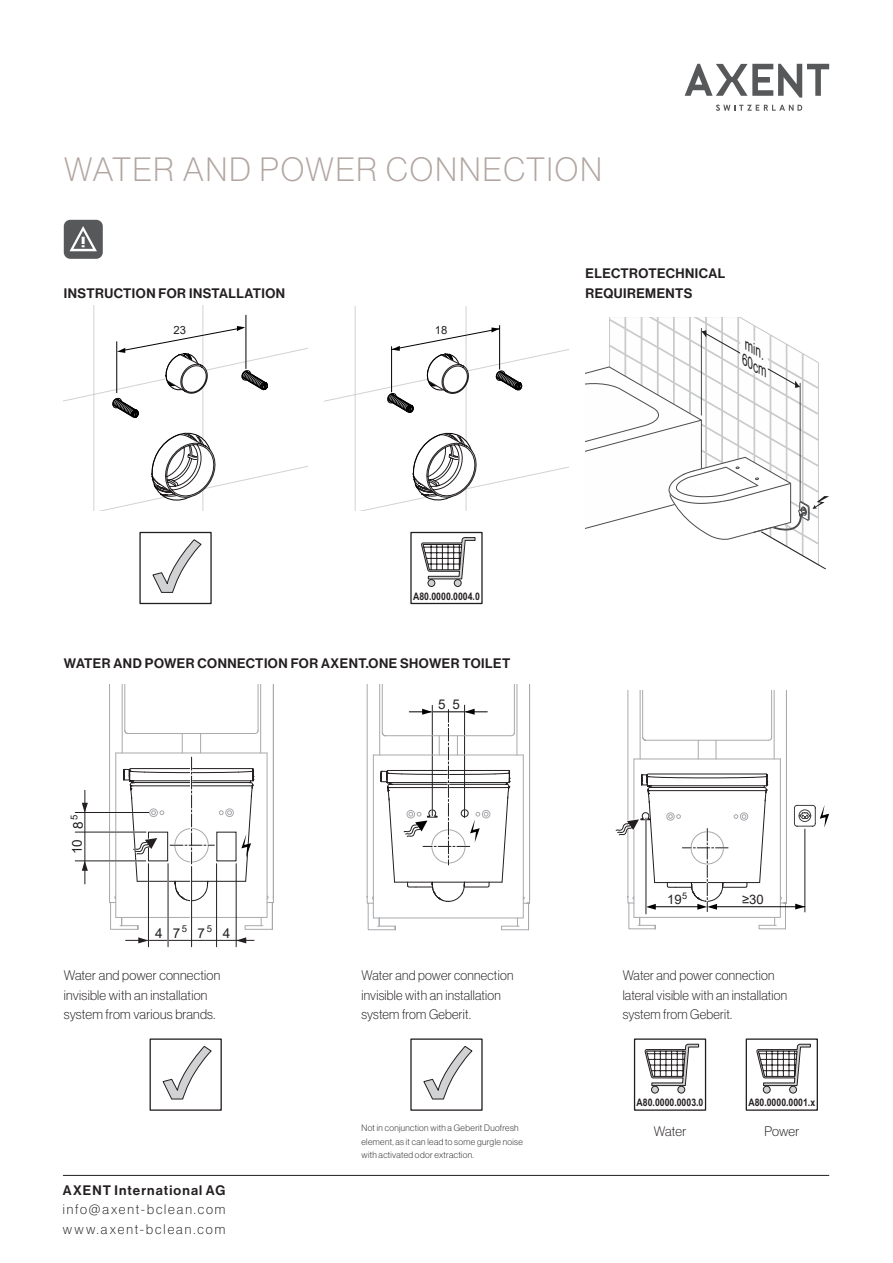
<style>
.page{position:relative;width:893px;height:1263px;background:#fff}
.page>*{position:absolute;margin:0;border:0;box-sizing:border-box;transform-origin:0 0}
.Main_Title{font:33px "N Haas Grotesk DS Pro 35 X Lt";letter-spacing:.06em;color:#b2a6a1}
.t1{font:italic 14.25px/14.2px "Arial";color:#231f20;scale:.82 1}
.Running_text{font:13.5px/19.5px "N Haas Grotesk DS Pro 35 X Lt";letter-spacing:.02em;color:#231f20}
.Titel_running_text{font:13.5px/19.5px "N Haas Grotesk DS Pro 65 Md";letter-spacing:.035em;color:#231f20}
.Running_text-2{font:13.5px/19.5px "N Haas Grotesk DS Pro 35 X Lt";letter-spacing:.145em;color:#231f20}
.Titel_running_text-2{font:13.5px "N Haas Grotesk DS Pro 65 Md";letter-spacing:.085em;color:#231f20}
.t2{font:13.5px "Arial";color:#231f20}
.t3{font:13.35px "Arial";color:#231f20}
.t4{font:13.05px "Arial";color:#231f20}
.t5{font:11.25px "Arial";color:#231f20}
.t6{font:700 10.35px "Arial";color:#231f20;scale:.84 1}
.t7{font:9.45px "Arial";color:#231f20}
.Text_Copy{font:9px/13.5px "N Haas Grotesk DS Pro 35 X Lt";letter-spacing:.04em;color:#231f20}
</style>
<div class="page">
<svg style="left:685px;top:64px;width:144px;height:34px"></svg>
<svg style="left:716px;top:105px;width:86px;height:6px"></svg>
<hr style="left:63px;top:1175px;width:766px;height:1px;background:#231f20">
<svg style="left:237px;top:937px;width:9px;height:6px"></svg>
<svg style="left:138px;top:937px;width:10px;height:6px"></svg>
<hr style="left:126px;top:940px;width:128px;height:1px;background:#231f20">
<svg style="left:82px;top:862px;width:6px;height:9px"></svg>
<svg style="left:82px;top:803px;width:6px;height:9px"></svg>
<hr style="left:191px;top:866px;width:1px;height:81px;background:#231f20">
<hr style="left:167px;top:864px;width:2px;height:83px;background:#fff">
<hr style="left:168px;top:864px;width:1px;height:83px;background:#231f20">
<hr style="left:148px;top:864px;width:1px;height:83px;background:#231f20">
<hr style="left:75px;top:812px;width:74px;height:1px;background:#231f20">
<hr style="left:75px;top:861px;width:71px;height:1px;background:#231f20">
<hr style="left:75px;top:832px;width:71px;height:1px;background:#231f20">
<hr style="left:85px;top:790px;width:1px;height:94px;background:#231f20">
<hr style="left:236px;top:864px;width:1px;height:83px;background:#231f20">
<hr style="left:216px;top:864px;width:1px;height:83px;background:#231f20">
<svg style="left:109px;top:685px;width:165px;height:244px"></svg>
<svg style="left:64px;top:306px;width:244px;height:204px"></svg>
<hr style="left:245px;top:320px;width:1px;height:49px;background:#fff">
<hr style="left:246px;top:315px;width:1px;height:54px;background:#000001">
<svg style="left:111px;top:326px;width:157px;height:179px"></svg>
<div style="left:64px;top:220px;width:39px;height:39px;background:#57585a;border-radius:7px"></div>
<svg style="left:69px;top:226px;width:28px;height:25px"></svg>
<svg style="left:367px;top:685px;width:163px;height:245px"></svg>
<svg style="left:794px;top:804px;width:35px;height:23px"></svg>
<hr style="left:805px;top:829px;width:1px;height:83px;background:#231f20">
<svg style="left:615px;top:691px;width:172px;height:238px"></svg>
<svg style="left:795px;top:904px;width:10px;height:5px"></svg>
<hr style="left:715px;top:906px;width:90px;height:1px;background:#000001">
<div style="left:150px;top:1038px;width:72px;height:73px;border:1px solid #231f20"></div>
<svg style="left:162px;top:1046px;width:50px;height:54px"></svg>
<div style="left:410px;top:1038px;width:73px;height:73px;border:1px solid #231f20"></div>
<svg style="left:423px;top:1046px;width:50px;height:54px"></svg>
<div style="left:634px;top:1038px;width:72px;height:73px;border:1px solid #231f20"></div>
<div style="left:651px;top:1086px;width:7px;height:7px;background:#d1d2d4;border-radius:50%"></div>
<div style="left:651px;top:1086px;width:8px;height:7px;border:1px solid #231f20;border-radius:50%"></div>
<div style="left:678px;top:1086px;width:7px;height:7px;background:#d1d2d4;border-radius:50%"></div>
<div style="left:677px;top:1086px;width:8px;height:7px;border:1px solid #231f20;border-radius:50%"></div>
<svg style="left:644px;top:1043px;width:55px;height:43px"></svg>
<div style="left:746px;top:1038px;width:72px;height:73px;border:1px solid #231f20"></div>
<div style="left:763px;top:1086px;width:7px;height:7px;background:#d1d2d4;border-radius:50%"></div>
<div style="left:763px;top:1086px;width:8px;height:7px;border:1px solid #231f20;border-radius:50%"></div>
<div style="left:790px;top:1086px;width:6px;height:7px;background:#d1d2d4;border-radius:50%"></div>
<div style="left:789px;top:1086px;width:8px;height:7px;border:1px solid #231f20;border-radius:50%"></div>
<svg style="left:756px;top:1043px;width:55px;height:43px"></svg>
<div style="left:410px;top:532px;width:73px;height:72px;border:1px solid #231f20"></div>
<div style="left:428px;top:580px;width:7px;height:6px;background:#d1d2d4;border-radius:50%"></div>
<div style="left:427px;top:579px;width:8px;height:8px;border:1px solid #231f20;border-radius:50%"></div>
<div style="left:454px;top:580px;width:7px;height:6px;background:#d1d2d4;border-radius:50%"></div>
<div style="left:454px;top:579px;width:8px;height:8px;border:1px solid #231f20;border-radius:50%"></div>
<svg style="left:421px;top:537px;width:55px;height:43px"></svg>
<div style="left:139px;top:532px;width:73px;height:72px;border:1px solid #231f20"></div>
<svg style="left:152px;top:540px;width:50px;height:53px"></svg>
<svg style="left:325px;top:306px;width:243px;height:204px"></svg>
<hr style="left:499px;top:321px;width:1px;height:49px;background:#fff">
<hr style="left:499px;top:325px;width:1px;height:44px;background:#000001">
<svg style="left:386px;top:327px;width:178px;height:178px"></svg>
<svg style="left:585px;top:318px;width:244px;height:252px"></svg>
<p class="Main_Title" style="left:64px;top:151px;width:539px">WATER AND POWER CONNECTION</p>
<p class="Titel_running_text" style="left:64px;top:284px;width:223px">INSTRUCTION FOR INSTALLATION</p>
<p class="t5" style="left:174px;top:322px;width:14px">23</p>
<p class="t5" style="left:435px;top:322px;width:14px">18</p>
<p class="Titel_running_text" style="left:585px;top:264px;width:141px">ELECTROTECHNICAL<br>REQUIREMENTS</p>
<p class="t1" style="left:755px;top:341px;width:36px;text-indent:-5px;rotate:30deg">min.<br>60cm</p>
<p class="t6" style="left:413px;top:589px;width:81px">A80.0000.0004.0</p>
<p class="Titel_running_text" style="left:64px;top:654px;width:448px">WATER AND POWER CONNECTION FOR AXENT.ONE SHOWER TOILET</p>
<p class="t2" style="left:69px;top:829px;width:16px;rotate:-90deg">8<sup>5</sup></p>
<p class="t2" style="left:68px;top:854px;width:17px;rotate:-90deg">10</p>
<p class="t2" style="left:155px;top:924px;width:9px">4</p>
<p class="t2" style="left:173px;top:924px;width:16px">7<sup>5</sup></p>
<p class="t7" style="left:207px;top:922px;width:7px">5</p>
<p class="t2" style="left:198px;top:924px;width:9px">7</p>
<p class="t2" style="left:223px;top:924px;width:9px">4</p>
<p class="t3" style="left:438px;top:695px;width:23px">5 5</p>
<p class="Running_text" style="left:64px;top:966px;width:158px">Water and power connection invisible with an installation system from various brands.</p>
<p class="Running_text" style="left:361px;top:966px;width:153px">Water and power connection invisible with an installation system from Geberit.</p>
<p class="Titel_running_text-2" style="left:63px;top:1182px;width:164px">AXENT International AG</p>
<p class="Running_text-2" style="left:63px;top:1200px;width:164px">info@axent-bclean.com www.axent-bclean.com</p>
<p class="Text_Copy" style="left:361px;top:1121px;width:163px">Not in conjunction with a Geberit Duofresh element, as it can lead to some gurgle noise with activated odor extraction.</p>
<p class="t4" style="left:667px;top:890px;width:21px">19<sup>5</sup></p>
<p class="t4" style="left:742px;top:890px;width:23px">≥30</p>
<p class="Running_text" style="left:623px;top:966px;width:166px">Water and power connection lateral visible with an installation system from Geberit.</p>
<p class="t6" style="left:637px;top:1095px;width:81px">A80.0000.0003.0</p>
<p class="t6" style="left:748px;top:1095px;width:81px">A80.0000.0001.x</p>
<p class="Running_text" style="left:654px;top:1122px;width:34px">Water</p>
<p class="Running_text" style="left:764px;top:1122px;width:36px">Power</p>
</div>
